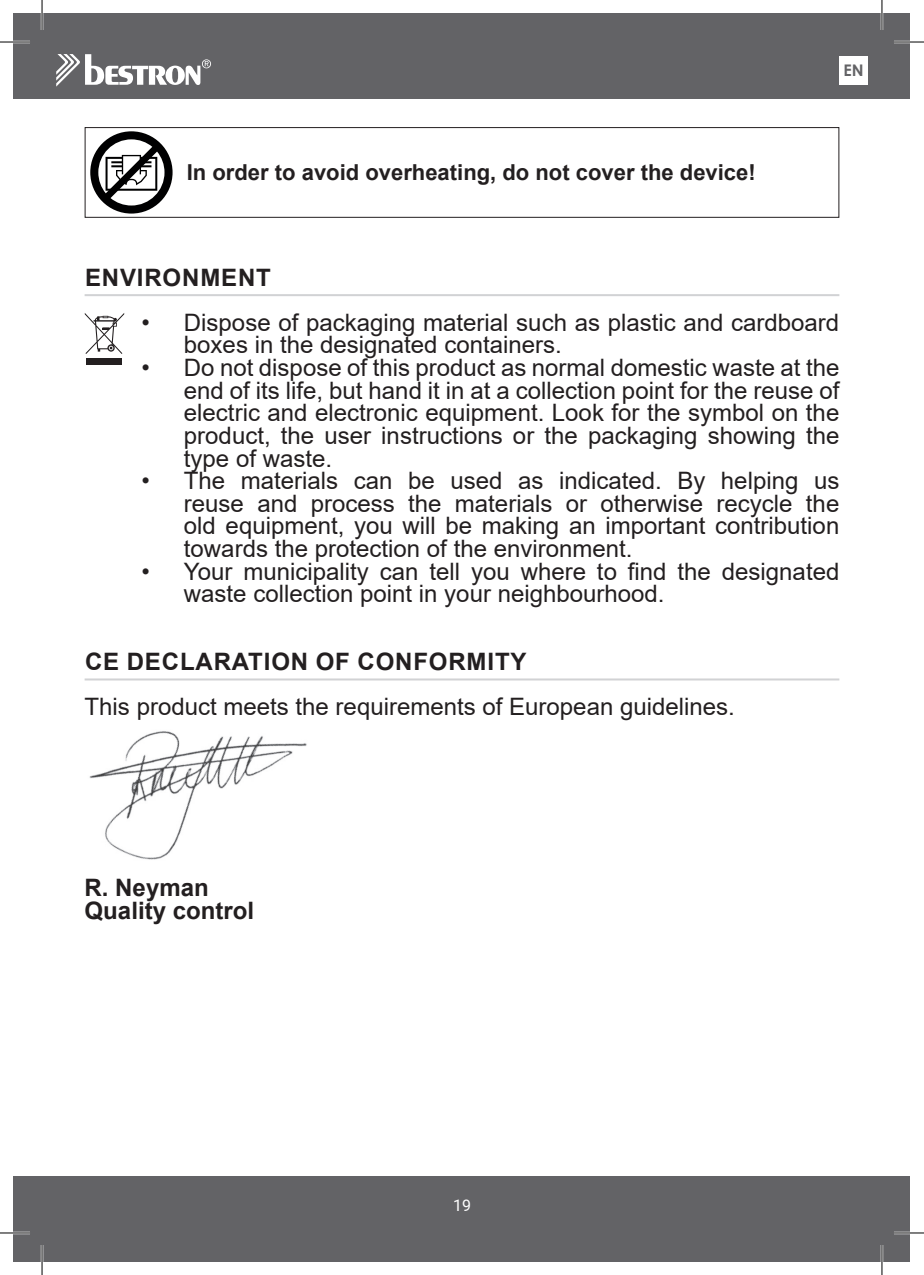
<style>
.page{position:relative;width:924px;height:1275px;background:#fff}
.page>*{position:absolute;margin:0;border:0;box-sizing:border-box;transform-origin:0 0}
.t1{font:24px/22.6px "Arial";color:#231f20}
.t2{font:700 24px "Arial";letter-spacing:.035em;color:#231f20}
.t3{font:700 24px/22.6px "Arial";color:#231f20}
.t4{font:700 22px "Arial";color:#231f20}
.t5{font:16px "Roboto";color:#fff}
.t6{font:700 16px "Century Gothic";color:#636366}
</style>
<div class="page">
<hr style="left:85px;top:294px;width:754px;height:2px;background:#d1d2d4">
<hr style="left:85px;top:678px;width:754px;height:2px;background:#d1d2d4">
<svg style="left:90px;top:131px;width:82px;height:82px"></svg>
<div style="left:85px;top:127px;width:754px;height:91px;border:1px solid #231f20"></div>
<div style="left:86px;top:358px;width:36px;height:6px;background:#231f20"></div>
<svg style="left:85px;top:313px;width:39px;height:41px"></svg>
<img style="left:89px;top:731px;width:218px;height:129px">
<div style="left:14px;top:14px;width:895px;height:85px;background:#636366"></div>
<div style="left:14px;top:1176px;width:895px;height:85px;background:#636366"></div>
<svg style="left:56px;top:54px;width:155px;height:33px"></svg>
<div style="left:839px;top:56px;width:28px;height:29px;background:#fff"></div>
<hr style="left:0;top:41px;width:30px;height:2px;background:#fff">
<hr style="left:893px;top:41px;width:30px;height:2px;background:#fff">
<hr style="left:0;top:1231px;width:30px;height:3px;background:#fff">
<hr style="left:893px;top:1231px;width:30px;height:3px;background:#fff">
<hr style="left:41px;top:0;width:2px;height:30px;background:#fff">
<hr style="left:41px;top:1245px;width:2px;height:30px;background:#fff">
<hr style="left:880px;top:0;width:2px;height:30px;background:#fff">
<hr style="left:880px;top:1245px;width:2px;height:30px;background:#fff">
<hr style="left:0;top:42px;width:30px;height:1px;background:#000">
<hr style="left:893px;top:42px;width:30px;height:1px;background:#000">
<hr style="left:0;top:1232px;width:30px;height:1px;background:#000">
<hr style="left:893px;top:1232px;width:30px;height:1px;background:#000">
<hr style="left:42px;top:0;width:1px;height:30px;background:#000">
<hr style="left:42px;top:1245px;width:1px;height:30px;background:#000">
<hr style="left:881px;top:0;width:1px;height:30px;background:#000">
<hr style="left:881px;top:1245px;width:1px;height:30px;background:#000">
<p class="t4" style="left:187px;top:157px;width:570px">In order to avoid overheating, do not cover the device!</p>
<p class="t6" style="left:843px;top:58px;width:22px">EN</p>
<p class="t2" style="left:85px;top:260px;width:187px">ENVIRONMENT</p>
<p class="t1" style="left:184px;top:311px;width:656px;text-indent:-43px">• Dispose of packaging material such as plastic and cardboard boxes in the designated containers.</p>
<p class="t1" style="left:184px;top:356px;width:656px;text-align:justify;text-indent:-43px">• Do not dispose of this product as normal domestic waste at the end of its life, but hand it in at a collection point for the reuse of electric and electronic equipment. Look for the symbol on the product, the user instructions or the packaging showing the type of waste.</p>
<p class="t1" style="left:184px;top:469px;width:656px;text-align:justify;text-indent:-43px">• The materials can be used as indicated. By helping us reuse and process the materials or otherwise recycle the old equipment, you will be making an important contribution towards the protection of the environment.</p>
<p class="t1" style="left:184px;top:560px;width:656px;text-indent:-43px">• Your municipality can tell you where to find the designated waste collection point in your neighbourhood.</p>
<p class="t2" style="left:85px;top:645px;width:443px">CE DECLARATION OF CONFORMITY</p>
<p class="t1" style="left:85px;top:695px;width:651px">This product meets the requirements of European guidelines.</p>
<p class="t3" style="left:85px;top:876px;width:171px">R. Neyman<br>Quality control</p>
<p class="t5" style="left:453px;top:1193px;width:19px">19</p>
</div>
